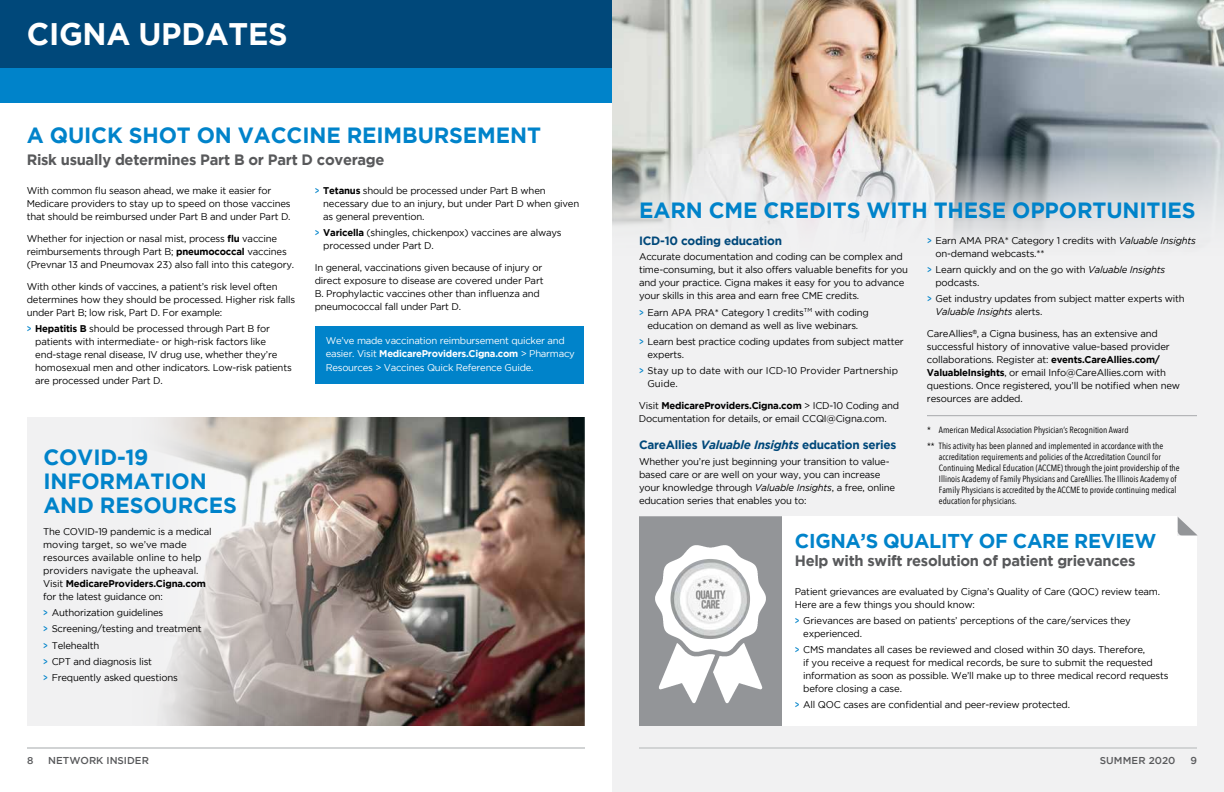
<style>
.page{position:relative;width:1224px;height:792px;background:#fff}
.page>*{position:absolute;margin:0;border:0;box-sizing:border-box;transform-origin:0 0}
.t1{font:700 31.1px "Gotham";letter-spacing:-.01em;color:#fff}
.t2{font:700 22px/24px "Gotham";letter-spacing:-.005em;color:#0083ca}
.t3{font:700 20px "Gotham";letter-spacing:-.015em;color:#0083ca}
.t4{font:700 15px "Gotham";letter-spacing:-.02em;color:#58595b}
.t5{font:700 12px "Gotham";letter-spacing:-.02em;color:#00487a}
.t6{font:500 10px "Gotham";color:#58595b}
.t7{font:9.8px/13px "Gotham";letter-spacing:-.02em;color:#000}
.t8{font:9.8px/13px "Gotham";color:#000}
.t9{font:9.8px/13px "Gotham";letter-spacing:-.025em;color:#fff}
.t10{font:9px/11px "Avenir Next Condensed";color:#000}
.s1{font-weight:700}
.s2{font-weight:500;color:#0083ca}
.s3{font-style:italic}
</style>
<div class="page">
<hr style="left:27px;top:748px;width:558px;height:1px;background:#d1d3d4">
<div style="left:612px;top:0;width:612px;height:792px;background:#f1f1f2"></div>
<img style="left:612px;top:0;width:612px;height:239px">
<hr style="left:639px;top:748px;width:558px;height:1px;background:#d1d3d4">
<div style="left:315px;top:327px;width:269px;height:57px;background:#0083ca"></div>
<div style="left:639px;top:517px;width:558px;height:209px;background:#fff"></div>
<img style="left:27px;top:418px;width:558px;height:308px">
<svg style="left:1178px;top:517px;width:19px;height:18px"></svg>
<img style="left:639px;top:517px;width:143px;height:209px">
<img style="left:670px;top:559px;width:80px;height:80px;border-radius:40px">
<div style="left:0;top:0;width:612px;height:68px;background:#00487a"></div>
<div style="left:0;top:68px;width:612px;height:35px;background:#0083ca"></div>
<hr style="left:927px;top:415px;width:270px;height:1px;background:#a7a9ac">
<h1 class="t1" style="left:27px;top:17px;width:262px">CIGNA UPDATES</h1>
<h2 class="t2" style="left:27px;top:122px;width:516px">A QUICK SHOT ON VACCINE REIMBURSEMENT</h2>
<h3 class="t4" style="left:27px;top:151px;width:359px">Risk usually determines Part B or Part D coverage</h3>
<p class="t7" style="left:27px;top:184px;width:265px">With common flu season ahead, we make it easier for<br>Medicare providers to stay up to speed on those vaccines that should be reimbursed under Part B and under Part D.</p>
<p class="t7" style="left:27px;top:232px;width:269px">Whether for injection or nasal mist, process <span class="s1">flu</span> vaccine reimbursements through Part B; <span class="s1">pneumococcal</span> vaccines (Prevnar 13 and Pneumovax 23) also fall into this category.</p>
<p class="t7" style="left:27px;top:280px;width:270px">With other kinds of vaccines, a patient’s risk level often determines how they should be processed. Higher risk falls under Part B; low risk, Part D. For example:</p>
<p class="t7" style="left:35px;top:322px;width:258px;text-indent:-9px"><span class="s2">&gt;</span> <span class="s1">Hepatitis B</span> should be processed through Part B for patients with intermediate- or high-risk factors like end-stage renal disease, IV drug use, whether they’re homosexual men and other indicators. Low-risk patients are processed under Part D.</p>
<p class="t7" style="left:323px;top:184px;width:258px;text-indent:-8px"><span class="s2">&gt;</span> <span class="s1">Tetanus</span> should be processed under Part B when necessary due to an injury, but under Part D when given as general prevention.</p>
<p class="t7" style="left:323px;top:226px;width:240px;text-indent:-8px"><span class="s2">&gt;</span> <span class="s1">Varicella</span> (shingles, chickenpox) vaccines are always processed under Part D.</p>
<p class="t7" style="left:315px;top:261px;width:230px">In general, vaccinations given because of injury or direct exposure to disease are covered under Part B. Prophylactic vaccines other than influenza and pneumococcal fall under Part D.</p>
<p class="t9" style="left:326px;top:333px;width:251px">We’ve made vaccination reimbursement quicker and easier. Visit <span class="s1">MedicareProviders.Cigna.com</span> &gt; Pharmacy</p>
<p class="t9" style="left:326px;top:360px;width:209px">Resources &gt; Vaccines Quick Reference Guide.</p>
<h2 class="t2" style="left:43px;top:445px;width:195px">COVID-19<br>INFORMATION<br>AND RESOURCES</h2>
<p class="t8" style="left:43px;top:525px;width:170px">The COVID-19 pandemic is a medical moving target, so we’ve made resources available online to help providers navigate the upheaval.<br>Visit <span class="s1">MedicareProviders.Cigna.com </span>for the latest guidance on:</p>
<p class="t7" style="left:43px;top:605px;width:160px;line-height:16.1px"><span class="s2">&gt;</span> Authorization guidelines<br><span class="s2">&gt;</span> Screening/testing and treatment <span class="s2">&gt;</span> Telehealth<br><span class="s2">&gt;</span> CPT and diagnosis list<br><span class="s2">&gt;</span> Frequently asked questions</p>
<h2 class="t2" style="left:639px;top:197px;width:558px">EARN CME CREDITS WITH THESE OPPORTUNITIES</h2>
<p class="t5" style="left:639px;top:234px;width:145px">ICD-10 coding education</p>
<p class="t7" style="left:639px;top:250px;width:271px">Accurate documentation and coding can be complex and time-consuming, but it also offers valuable benefits for you and your practice. Cigna makes it easy for you to advance your skills in this area and earn free CME credits.</p>
<p class="t7" style="left:639px;top:305px;width:231px;text-align:center"><span class="s2">&gt;</span> Earn APA PRA* Category 1 credits<sup>TM</sup> with coding education on demand as well as live webinars.</p>
<p class="t7" style="left:648px;top:335px;width:258px;text-indent:-8px"><span class="s2">&gt;</span> Learn best practice coding updates from subject matter experts.</p>
<p class="t8" style="left:648px;top:364px;width:252px;text-indent:-8px"><span class="s2">&gt;</span> Stay up to date with our ICD-10 Provider Partnership<br>Guide.</p>
<p class="t7" style="left:639px;top:399px;width:262px">Visit <span class="s1">MedicareProviders.Cigna.com</span> &gt; ICD-10 Coding and<br>Documentation for details, or email CCQI@Cigna.com.</p>
<p class="t5" style="left:639px;top:438px;width:259px">CareAllies <span class="s3">Valuable Insights</span> education series</p>
<p class="t7" style="left:639px;top:454px;width:258px">Whether you’re just beginning your transition to value&shy;based care or are well on your way, you can increase your knowledge through <span class="s3">Valuable Insights</span>, a free, online education series that enables you to:</p>
<p class="t7" style="left:936px;top:234px;width:262px;text-indent:-8px"><span class="s2">&gt;</span> Earn AMA PRA* Category 1 credits with <span class="s3">Valuable Insights </span>on-demand webcasts.**</p>
<p class="t7" style="left:936px;top:263px;width:231px;text-indent:-8px"><span class="s2">&gt;</span> Learn quickly and on the go with <span class="s3">Valuable Insights </span>podcasts.</p>
<p class="t7" style="left:936px;top:292px;width:251px;text-indent:-8px"><span class="s2">&gt;</span> Get industry updates from subject matter experts with<br><span class="s3">Valuable Insights</span> alerts.</p>
<p class="t7" style="left:927px;top:327px;width:255px">CareAllies<sup>®</sup>, a Cigna business, has an extensive and successful history of innovative value-based provider collaborations. Register at: <span class="s1">events.CareAllies.com/ ValuableInsights</span>, or email Info@CareAllies.com with questions. Once registered, you’ll be notified when new resources are added.</p>
<p class="t10" style="left:927px;top:422px;width:238px;line-height:15.5px">* American Medical Association Physician’s Recognition Award<br>** This activity has been planned and implemented in accordance with the</p>
<p class="t10" style="left:939px;top:451px;width:242px">accreditation requirements and policies of the Accreditation Council for Continuing Medical Education (ACCME) through the joint providership of the Illinois Academy of Family Physicians and CareAllies. The Illinois Academy of Family Physicians is accredited by the ACCME to provide continuing medical education for physicians.</p>
<h3 class="t3" style="left:795px;top:530px;width:363px">CIGNA’S QUALITY OF CARE REVIEW</h3>
<h3 class="t4" style="left:795px;top:552px;width:342px">Help with swift resolution of patient grievances</h3>
<p class="t7" style="left:795px;top:585px;width:367px">Patient grievances are evaluated by Cigna’s Quality of Care (QOC) review team.<br>Here are a few things you should know:</p>
<p class="t7" style="left:803px;top:614px;width:329px;text-indent:-9px"><span class="s2">&gt;</span> Grievances are based on patients’ perceptions of the care/services they experienced.</p>
<p class="t7" style="left:803px;top:643px;width:367px;text-indent:-9px"><span class="s2">&gt;</span> CMS mandates all cases be reviewed and closed within 30 days. Therefore,<br>if you receive a request for medical records, be sure to submit the requested information as soon as possible. We’ll make up to three medical record requests before closing a case.</p>
<p class="t7" style="left:795px;top:698px;width:277px"><span class="s2">&gt;</span> All QOC cases are confidential and peer-review protected.</p>
<p class="t6" style="left:27px;top:755px;width:8px">8</p>
<p class="t6" style="left:48px;top:755px;width:102px">NETWORK INSIDER</p>
<p class="t6" style="left:1100px;top:755px;width:77px">SUMMER 2020</p>
<p class="t6" style="left:1190px;top:755px;width:8px">9</p>
</div>
